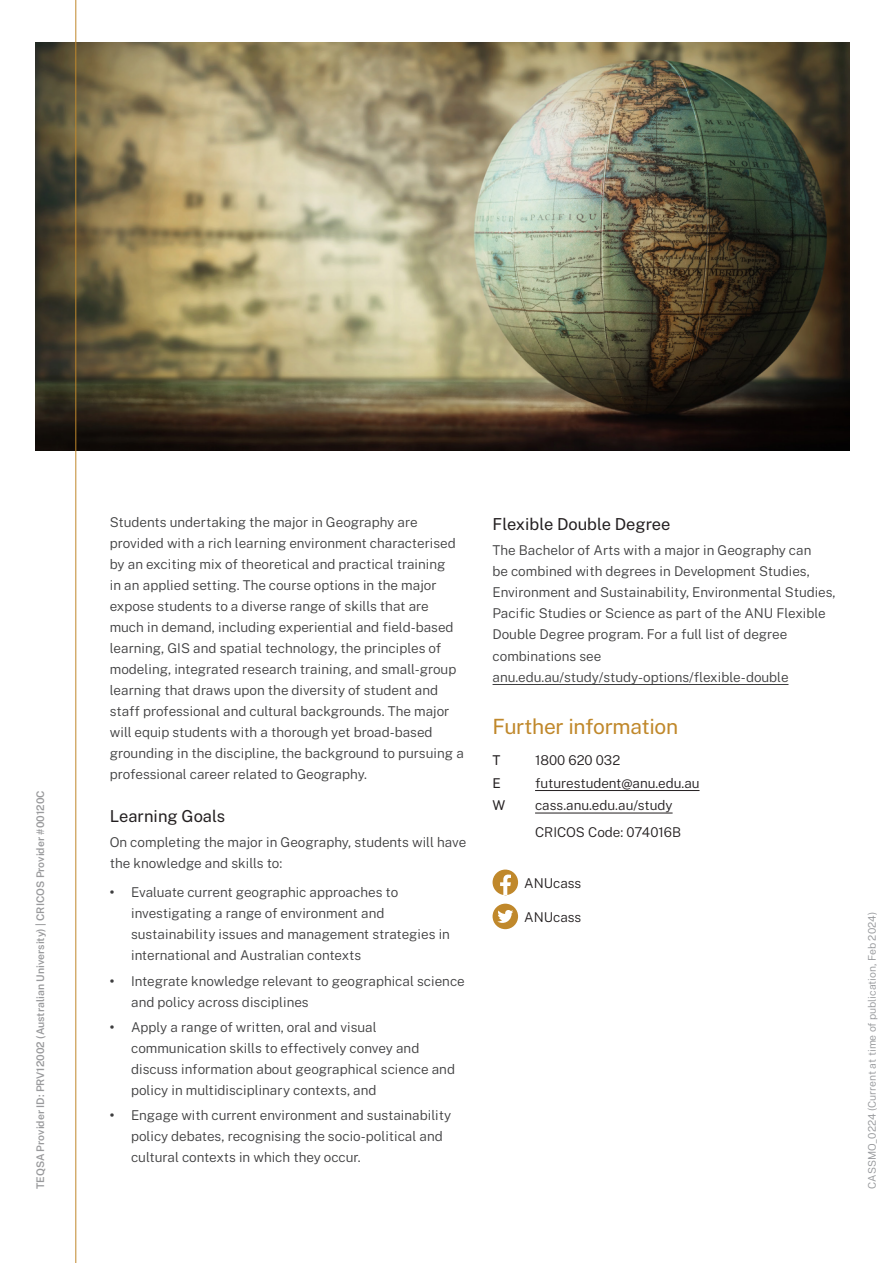
<style>
.page{position:relative;width:893px;height:1263px;background:#fff}
.page>*{position:absolute;margin:0;border:0;box-sizing:border-box;transform-origin:0 0}
.More_information{font:21px "Public Sans";letter-spacing:-.015em;color:#c0882b}
._11_14_Regular__Area__BLACK__subheading{font:16.5px "Public Sans";color:#231f20}
.Bodycopy_9_14{font:300 13.5px/21px "Public Sans";color:#3e3e3f}
.Socials_listing{font:300 13.5px "Public Sans";color:#231f20}
.t1{font:13.5px "Public Sans";color:#231f20}
.t2{font:600 10.5px "Public Sans";color:#6c6d70}
.CRICOS{font:300 10.5px "Public Sans";color:#939598}
.s1{font-weight:700}
</style>
<div class="page">
<img style="left:35px;top:43px;width:815px;height:408px">
<hr style="left:493px;top:684px;width:295px;height:1px;background:#3e3e3f">
<hr style="left:535px;top:790px;width:164px;height:1px;background:#231f20">
<hr style="left:535px;top:813px;width:138px;height:1px;background:#231f20">
<svg style="left:493px;top:869px;width:25px;height:26px"></svg>
<svg style="left:493px;top:904px;width:25px;height:25px"></svg>
<hr style="left:75px;top:0;width:1px;height:1263px;background:#c0882b">
<p class="t2" style="left:33px;top:1189px;width:400px;rotate:-90deg">TEQSA Provider ID: PRV12002 (Australian University) | CRICOS Provider #00120C</p>
<p class="Bodycopy_9_14" style="left:110px;top:511px;width:356px">Students undertaking the major in Geography are provided with a rich learning environment characterised by an exciting mix of theoretical and practical training<br>in an applied setting. The course options in the major expose students to a diverse range of skills that are much in demand, including experiential and field-based learning, GIS and spatial technology, the principles of modeling, integrated research training, and small-group learning that draws upon the diversity of student and staff professional and cultural backgrounds. The major will equip students with a thorough yet broad-based grounding in the discipline, the background to pursuing a professional career related to Geography.</p>
<p class="_11_14_Regular__Area__BLACK__subheading" style="left:110px;top:804px;width:117px">Learning Goals</p>
<p class="Bodycopy_9_14" style="left:110px;top:831px;width:358px">On completing the major in Geography, students will have the knowledge and skills to:</p>
<p class="Bodycopy_9_14" style="left:131px;top:881px;width:320px;text-indent:-21px"><span class="s1">•</span> Evaluate current geographic approaches to investigating a range of environment and sustainability issues and management strategies in international and Australian contexts</p>
<p class="Bodycopy_9_14" style="left:131px;top:969px;width:335px;text-indent:-21px"><span class="s1">•</span> Integrate knowledge relevant to geographical science and policy across disciplines</p>
<p class="Bodycopy_9_14" style="left:131px;top:1016px;width:325px;text-indent:-21px"><span class="s1">•</span> Apply a range of written, oral and visual communication skills to effectively convey and discuss information about geographical science and policy in multidisciplinary contexts, and</p>
<p class="Bodycopy_9_14" style="left:131px;top:1104px;width:322px;text-indent:-21px"><span class="s1">•</span> Engage with current environment and sustainability policy debates, recognising the socio-political and cultural contexts in which they occur.</p>
<p class="_11_14_Regular__Area__BLACK__subheading" style="left:493px;top:512px;width:179px">Flexible Double Degree</p>
<p class="Bodycopy_9_14" style="left:493px;top:539px;width:345px">The Bachelor of Arts with a major in Geography can<br>be combined with degrees in Development Studies, Environment and Sustainability, Environmental Studies, Pacific Studies or Science as part of the ANU Flexible Double Degree program. For a full list of degree combinations see anu.edu.au/study/study-options/flexible-double</p>
<p class="More_information" style="left:493px;top:711px;width:187px">Further information</p>
<p class="t1" style="left:493px;top:750px;width:10px">T</p>
<p class="Socials_listing" style="left:535px;top:750px;width:87px">1800 620 032</p>
<p class="t1" style="left:493px;top:773px;width:10px">E</p>
<p class="Socials_listing" style="left:535px;top:773px;width:166px">futurestudent@anu.edu.au</p>
<p class="t1" style="left:493px;top:795px;width:14px">W</p>
<p class="Socials_listing" style="left:535px;top:795px;width:139px">cass.anu.edu.au/study</p>
<p class="Socials_listing" style="left:535px;top:822px;width:148px">CRICOS Code: 074016B</p>
<p class="Socials_listing" style="left:524px;top:873px;width:59px">ANUcass</p>
<p class="Socials_listing" style="left:524px;top:907px;width:59px">ANUcass</p>
<p class="CRICOS" style="left:864px;top:1188px;width:278px;rotate:-90deg">CASSMO_0224 (Current at time of publication, Feb 2024)</p>
</div>
